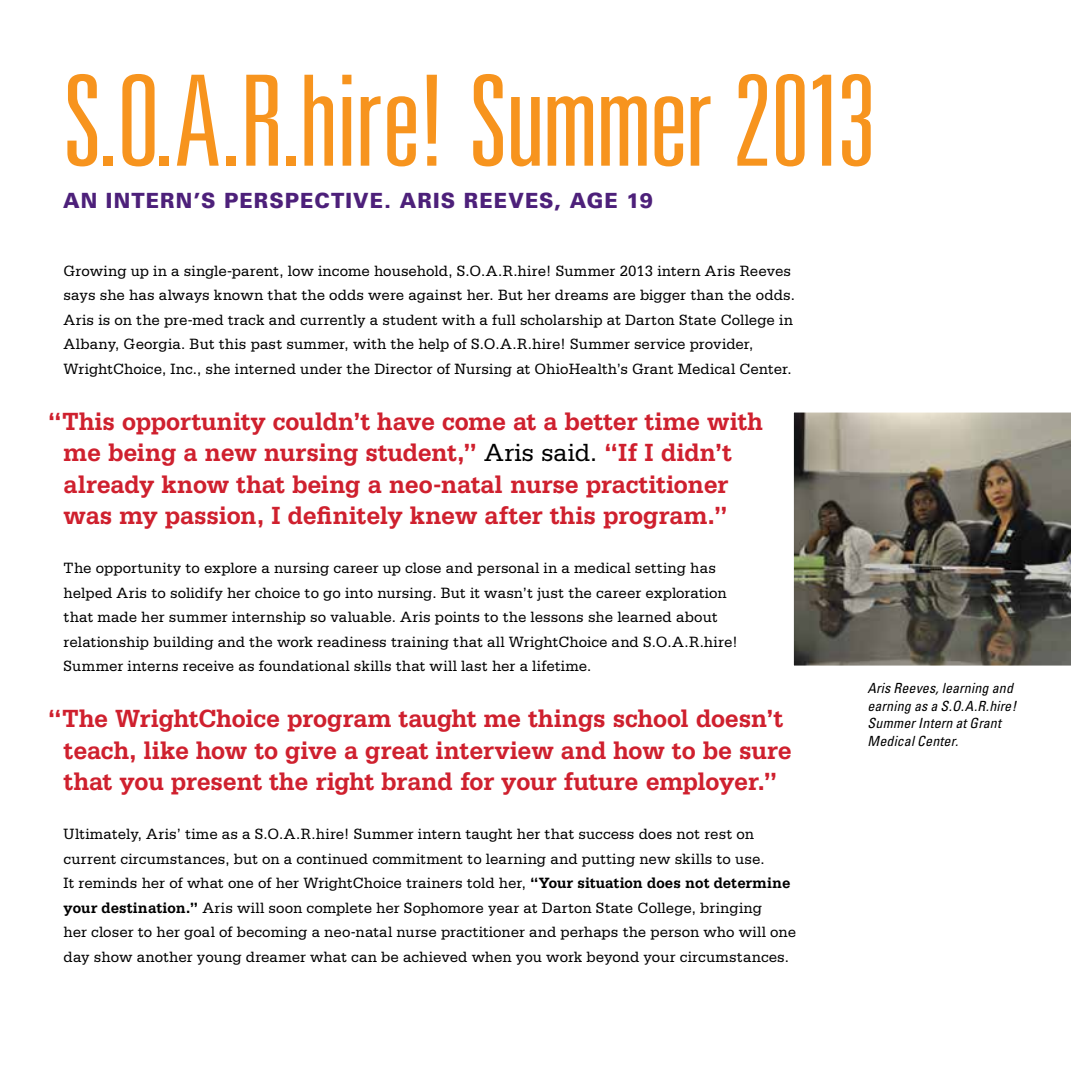
<style>
.page{position:relative;width:1071px;height:1071px;background:#fff}
.page>*{position:absolute;margin:0;border:0;box-sizing:border-box;transform-origin:0 0}
.t1{font:300 ultra-condensed 126px "Univers";letter-spacing:-.02em;color:#f7941e;scale:1.1 1}
.t2{font:700 26.25px/31.5px "Serifa";letter-spacing:-.01em;color:#cf202e;scale:.96 1}
.t3{font:900 21px "Univers";letter-spacing:.055em;color:#4d207a;scale:.95 1}
.t4{font:15.75px/24.5px "Serifa";letter-spacing:.005em;color:#000;scale:.96 1}
.t5{font:italic condensed 14px/17.5px "Univers";letter-spacing:.01em;color:#000}
.s1{font-weight:400;color:#000}
.s2{font-weight:700}
</style>
<div class="page">
<img style="left:793px;top:412px;width:278px;height:254px">
<h1 class="t1" style="left:63px;top:55px;width:740px">S.O.A.R.hire! Summer 2013</h1>
<h3 class="t3" style="left:63px;top:187px;width:623px">AN INTERN’S PERSPECTIVE. ARIS REEVES, AGE 19</h3>
<p class="t4" style="left:64px;top:258px;width:763px">Growing up in a single-parent, low income household, S.O.A.R.hire! Summer 2013 intern Aris Reeves says she has always known that the odds were against her. But her dreams are bigger than the odds.<br>Aris is on the pre-med track and currently a student with a full scholarship at Darton State College in Albany, Georgia. But this past summer, with the help of S.O.A.R.hire! Summer service provider, WrightChoice, Inc., she interned under the Director of Nursing at OhioHealth’s Grant Medical Center.</p>
<h2 class="t2" style="left:64px;top:405px;width:730px;text-indent:-16px">“This opportunity couldn’t have come at a better time with me being a new nursing student,” <span class="s1">Aris said.</span> “If I didn’t already know that being a neo-natal nurse practitioner was my passion, I definitely knew after this program.”</h2>
<p class="t4" style="left:64px;top:556px;width:704px">The opportunity to explore a nursing career up close and personal in a medical setting has helped Aris to solidify her choice to go into nursing. But it wasn’t just the career exploration that made her summer internship so valuable. Aris points to the lessons she learned about relationship building and the work readiness training that all WrightChoice and S.O.A.R.hire!<br>Summer interns receive as foundational skills that will last her a lifetime.</p>
<h2 class="t2" style="left:64px;top:702px;width:760px;text-indent:-16px">“The WrightChoice program taught me things school doesn’t teach, like how to give a great interview and how to be sure that you present the right brand for your future employer.”</h2>
<p class="t4" style="left:64px;top:822px;width:764px">Ultimately, Aris’ time as a S.O.A.R.hire! Summer intern taught her that success does not rest on current circumstances, but on a continued commitment to learning and putting new skills to use.<br>It reminds her of what one of her WrightChoice trainers told her, <span class="s2">“Your situation does not determine your destination.”</span> Aris will soon complete her Sophomore year at Darton State College, bringing<br>her closer to her goal of becoming a neo-natal nurse practitioner and perhaps the person who will one day show another young dreamer what can be achieved when you work beyond your circumstances.</p>
<p class="t5" style="left:867px;top:679px;width:151px">Aris Reeves, learning and earning as a S.O.A.R.hire!<br>Summer Intern at Grant<br>Medical Center.</p>
</div>
